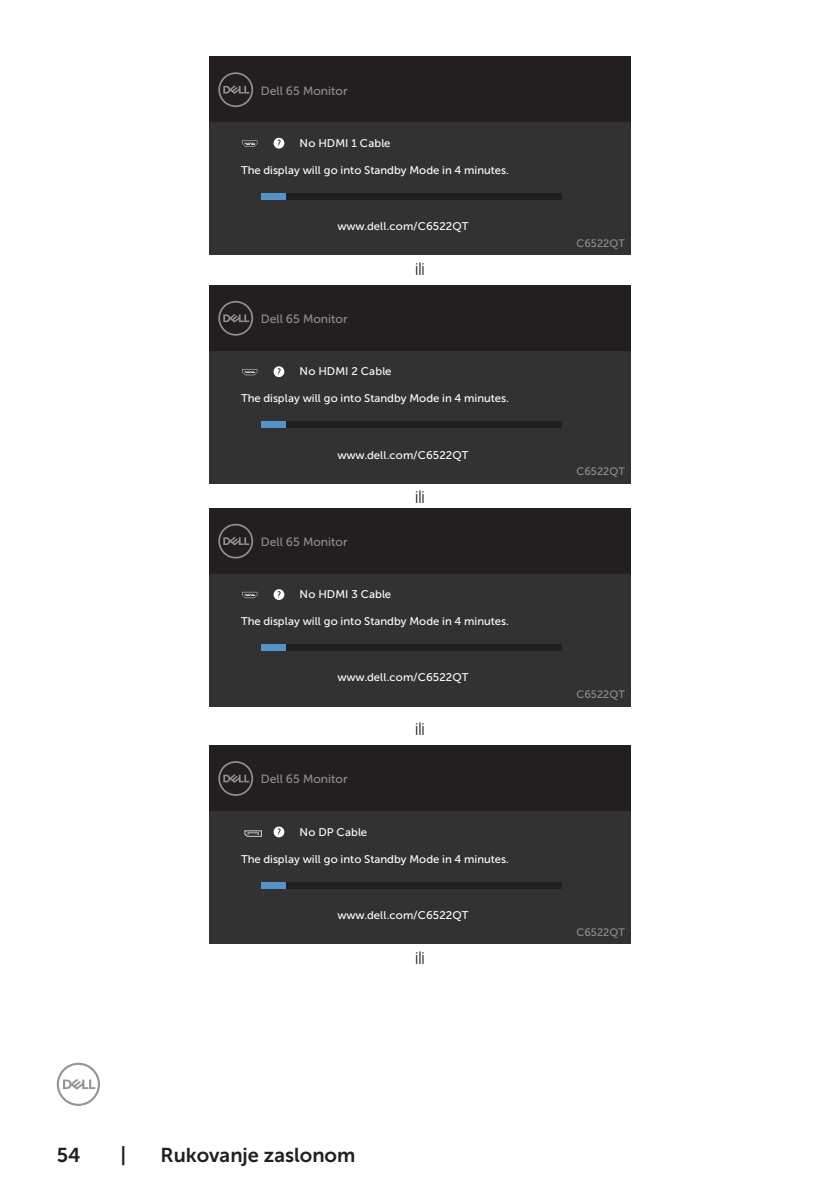
<style>
.page{position:relative;width:840px;height:1191px;background:#fff}
.page>*{position:absolute;margin:0;border:0;box-sizing:border-box;transform-origin:0 0}
.t1{font:20px "Museo Sans For Dell 700";color:#231f20}
.Paragraph{font:300 18px "Dell Replica";color:#231f20}
.t2{font:12px "Museo Sans For Dell 500";color:#8e8f93}
.t3{font:11.2px "Museo Sans For Dell 500";color:#fff}
.t4{font:10.8px "Museo Sans For Dell 500";color:#8e8f93}
</style>
<div class="page">
<svg style="left:57px;top:1062px;width:43px;height:44px"></svg>
<div style="left:209px;top:57px;width:421px;height:198px;background:#231f20"></div>
<div style="left:209px;top:123px;width:421px;height:132px;background:#333232"></div>
<svg style="left:218px;top:72px;width:35px;height:35px"></svg>
<div style="left:261px;top:193px;width:301px;height:6px;background:#231f20"></div>
<div style="left:261px;top:193px;width:24px;height:6px;background:#5493c7"></div>
<svg style="left:273px;top:138px;width:11px;height:10px"></svg>
<svg style="left:276px;top:140px;width:6px;height:9px"></svg>
<svg style="left:242px;top:140px;width:15px;height:7px"></svg>
<div style="left:209px;top:285px;width:421px;height:198px;background:#231f20"></div>
<div style="left:209px;top:351px;width:421px;height:132px;background:#333232"></div>
<svg style="left:218px;top:301px;width:35px;height:35px"></svg>
<div style="left:261px;top:421px;width:301px;height:7px;background:#231f20"></div>
<div style="left:261px;top:421px;width:24px;height:7px;background:#5493c7"></div>
<svg style="left:273px;top:366px;width:11px;height:11px"></svg>
<svg style="left:276px;top:368px;width:6px;height:10px"></svg>
<svg style="left:242px;top:369px;width:15px;height:6px"></svg>
<div style="left:209px;top:508px;width:421px;height:198px;background:#231f20"></div>
<div style="left:209px;top:574px;width:421px;height:132px;background:#333232"></div>
<svg style="left:218px;top:524px;width:35px;height:34px"></svg>
<div style="left:261px;top:644px;width:301px;height:7px;background:#231f20"></div>
<div style="left:261px;top:644px;width:24px;height:7px;background:#5493c7"></div>
<svg style="left:273px;top:589px;width:11px;height:11px"></svg>
<svg style="left:276px;top:591px;width:6px;height:9px"></svg>
<svg style="left:242px;top:592px;width:15px;height:6px"></svg>
<div style="left:209px;top:745px;width:421px;height:198px;background:#231f20"></div>
<div style="left:209px;top:811px;width:421px;height:132px;background:#333232"></div>
<svg style="left:218px;top:761px;width:35px;height:35px"></svg>
<div style="left:261px;top:881px;width:301px;height:7px;background:#231f20"></div>
<div style="left:261px;top:881px;width:24px;height:7px;background:#5493c7"></div>
<svg style="left:273px;top:826px;width:11px;height:11px"></svg>
<svg style="left:276px;top:828px;width:6px;height:10px"></svg>
<svg style="left:244px;top:830px;width:18px;height:7px"></svg>
<p class="t2" style="left:261px;top:84px;width:88px">Dell 65 Monitor</p>
<p class="t3" style="left:299px;top:137px;width:92px">No HDMI 1 Cable</p>
<p class="t3" style="left:241px;top:164px;width:269px">The display will go into Standby Mode in 4 minutes.</p>
<p class="t3" style="left:337px;top:220px;width:132px">www.dell.com/C6522QT</p>
<p class="t2" style="left:261px;top:312px;width:88px">Dell 65 Monitor</p>
<p class="Paragraph" style="left:415px;top:258px;width:11px">ili</p>
<p class="t3" style="left:299px;top:365px;width:93px">No HDMI 2 Cable</p>
<p class="t3" style="left:241px;top:392px;width:269px">The display will go into Standby Mode in 4 minutes.</p>
<p class="t3" style="left:337px;top:448px;width:132px">www.dell.com/C6522QT</p>
<p class="t2" style="left:261px;top:535px;width:88px">Dell 65 Monitor</p>
<p class="Paragraph" style="left:415px;top:487px;width:11px">ili</p>
<p class="t3" style="left:299px;top:588px;width:93px">No HDMI 3 Cable</p>
<p class="t3" style="left:241px;top:615px;width:269px">The display will go into Standby Mode in 4 minutes.</p>
<p class="t3" style="left:337px;top:671px;width:132px">www.dell.com/C6522QT</p>
<p class="t2" style="left:261px;top:772px;width:88px">Dell 65 Monitor</p>
<p class="t3" style="left:299px;top:825px;width:69px">No DP Cable</p>
<p class="Paragraph" style="left:415px;top:719px;width:11px">ili</p>
<p class="t3" style="left:241px;top:852px;width:269px">The display will go into Standby Mode in 4 minutes.</p>
<p class="t3" style="left:337px;top:908px;width:132px">www.dell.com/C6522QT</p>
<p class="Paragraph" style="left:415px;top:947px;width:11px">ili</p>
<p class="t4" style="left:576px;top:237px;width:50px">C6522QT</p>
<p class="t4" style="left:576px;top:465px;width:50px">C6522QT</p>
<p class="t4" style="left:576px;top:688px;width:50px">C6522QT</p>
<p class="t4" style="left:576px;top:926px;width:50px">C6522QT</p>
<h1 class="t1" style="left:57px;top:1143px;width:25px">54</h1>
<h1 class="t1" style="left:120px;top:1143px;width:7px">|</h1>
<h1 class="t1" style="left:160px;top:1143px;width:196px">Rukovanje zaslonom</h1>
</div>
